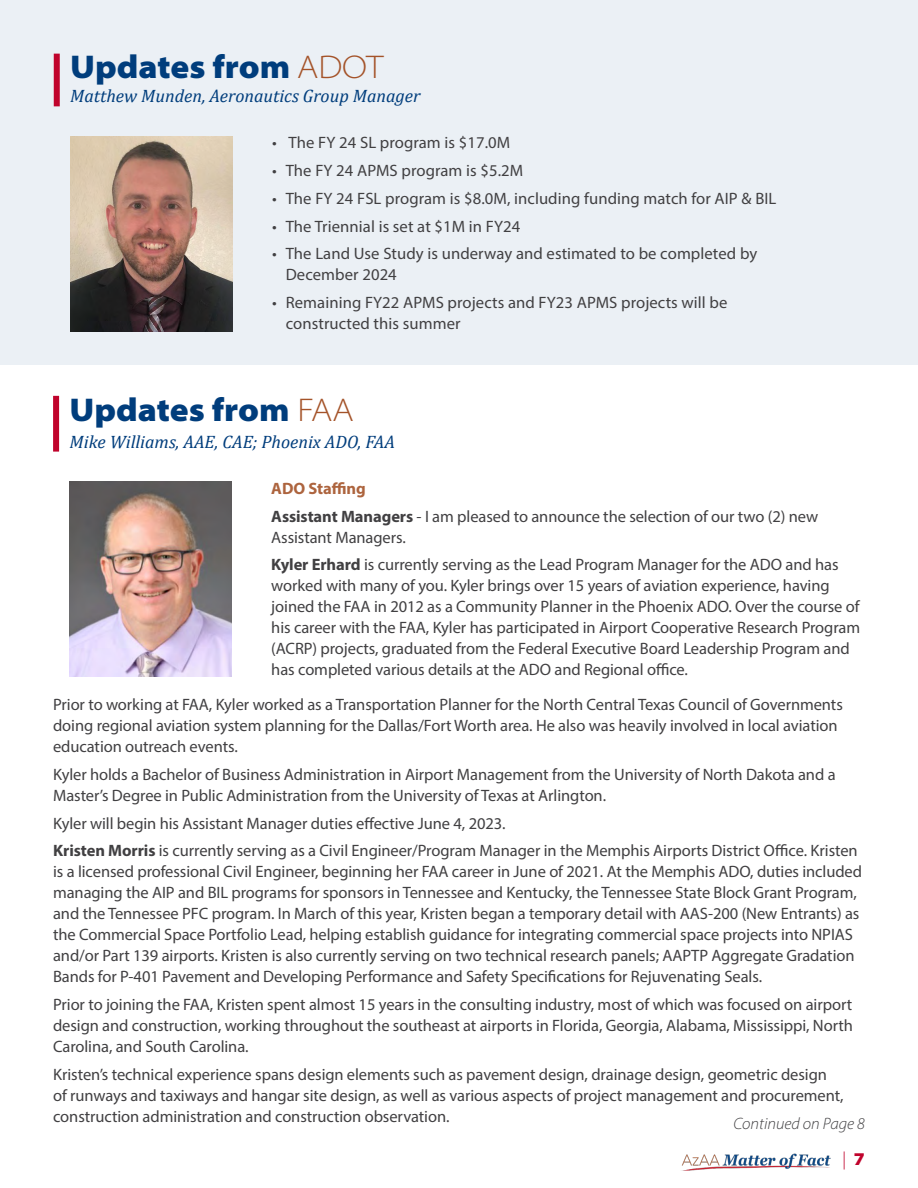
<style>
.page{position:relative;width:918px;height:1188px;background:#fff}
.page>*{position:absolute;margin:0;border:0;box-sizing:border-box;transform-origin:0 0}
.headline{font:33px "Myriad Variable Concept";color:#003d7c}
.byline{font:italic 18px "Cambria";color:#003d7c}
.subhead{font:italic 18px "Cambria";color:#003d7c}
.t1{font:18px "Myriad Variable Concept";color:#c0032c}
.body_copy{font:16.5px/21px "Myriad Pro";letter-spacing:-.005em;color:#414042}
.body_copy-2{font:italic 300 16.5px "Myriad Pro";color:#414042}
.body_copy-3{font:700 16.5px "Myriad Pro";letter-spacing:-.005em;color:#ad643e}
.s1{color:#a45329}
.s2{font-weight:700}
</style>
<div class="page">
<div style="left:0;top:0;width:918px;height:364px;background:#ebf0f5"></div>
<img style="left:681px;top:1153px;width:150px;height:17px">
<div style="left:53px;top:396px;width:6px;height:56px;background:#c0032c"></div>
<img style="left:69px;top:482px;width:162px;height:194px">
<img style="left:70px;top:136px;width:162px;height:196px">
<div style="left:54px;top:54px;width:6px;height:52px;background:#c0032c"></div>
<p class="headline" style="left:70px;top:48px;width:315px">Updates from <span class="s1">ADOT</span></p>
<p class="byline" style="left:70px;top:84px;width:352px">Matthew Munden, Aeronautics Group Manager</p>
<p class="body_copy" style="left:272px;top:132px;width:240px">• The FY 24 SL program is $17.0M</p>
<p class="body_copy" style="left:272px;top:160px;width:253px">• The FY 24 APMS program is $5.2M</p>
<p class="body_copy" style="left:272px;top:188px;width:506px">• The FY 24 FSL program is $8.0M, including funding match for AIP &amp; BIL</p>
<p class="body_copy" style="left:272px;top:215px;width:250px">• The Triennial is set at $1M in FY24</p>
<p class="body_copy" style="left:286px;top:243px;width:473px;text-indent:-14px">• The Land Use Study is underway and estimated to be completed by<br>December 2024</p>
<p class="body_copy" style="left:286px;top:292px;width:443px;text-indent:-14px">• Remaining FY22 APMS projects and FY23 APMS projects will be constructed this summer</p>
<p class="headline" style="left:70px;top:390px;width:285px">Updates from <span class="s1">FAA</span></p>
<p class="subhead" style="left:70px;top:429px;width:327px">Mike Williams, AAE, CAE; Phoenix ADO, FAA</p>
<p class="body_copy-3" style="left:271px;top:478px;width:96px">ADO Staffing</p>
<p class="body_copy" style="left:271px;top:505px;width:548px"><span class="s2">Assistant Managers</span> - I am pleased to announce the selection of our two (2) new<br>Assistant Managers.</p>
<p class="body_copy" style="left:271px;top:554px;width:590px"><span class="s2">Kyler Erhard</span> is currently serving as the Lead Program Manager for the ADO and has worked with many of you. Kyler brings over 15 years of aviation experience, having joined the FAA in 2012 as a Community Planner in the Phoenix ADO. Over the course of his career with the FAA, Kyler has participated in Airport Cooperative Research Program (ACRP) projects, graduated from the Federal Executive Board Leadership Program and has completed various details at the ADO and Regional office.</p>
<p class="body_copy" style="left:53px;top:694px;width:791px">Prior to working at FAA, Kyler worked as a Transportation Planner for the North Central Texas Council of Governments doing regional aviation system planning for the Dallas/Fort Worth area. He also was heavily involved in local aviation education outreach events.</p>
<p class="body_copy" style="left:53px;top:764px;width:784px">Kyler holds a Bachelor of Business Administration in Airport Management from the University of North Dakota and a<br>Master’s Degree in Public Administration from the University of Texas at Arlington.</p>
<p class="body_copy" style="left:53px;top:812px;width:454px">Kyler will begin his Assistant Manager duties effective June 4, 2023.</p>
<p class="body_copy" style="left:53px;top:840px;width:811px"><span class="s2">Kristen Morris</span> is currently serving as a Civil Engineer/Program Manager in the Memphis Airports District Office. Kristen is a licensed professional Civil Engineer, beginning her FAA career in June of 2021. At the Memphis ADO, duties included managing the AIP and BIL programs for sponsors in Tennessee and Kentucky, the Tennessee State Block Grant Program, and the Tennessee PFC program. In March of this year, Kristen began a temporary detail with AAS-200 (New Entrants) as the Commercial Space Portfolio Lead, helping establish guidance for integrating commercial space projects into NPIAS and/or Part 139 airports. Kristen is also currently serving on two technical research panels; AAPTP Aggregate Gradation Bands for P-401 Pavement and Developing Performance and Safety Specifications for Rejuvenating Seals.</p>
<p class="body_copy" style="left:53px;top:994px;width:801px;text-align:justify">Prior to joining the FAA, Kristen spent almost 15 years in the consulting industry, most of which was focused on airport design and construction, working throughout the southeast at airports in Florida, Georgia, Alabama, Mississippi, North Carolina, and South Carolina.</p>
<p class="body_copy" style="left:53px;top:1064px;width:792px">Kristen’s technical experience spans design elements such as pavement design, drainage design, geometric design of runways and taxiways and hangar site design, as well as various aspects of project management and procurement, construction administration and construction observation.</p>
<p class="body_copy-2" style="left:733px;top:1113px;width:133px">Continued on Page 8</p>
<p class="t1" style="left:843px;top:1148px;width:24px">| 7</p>
</div>
